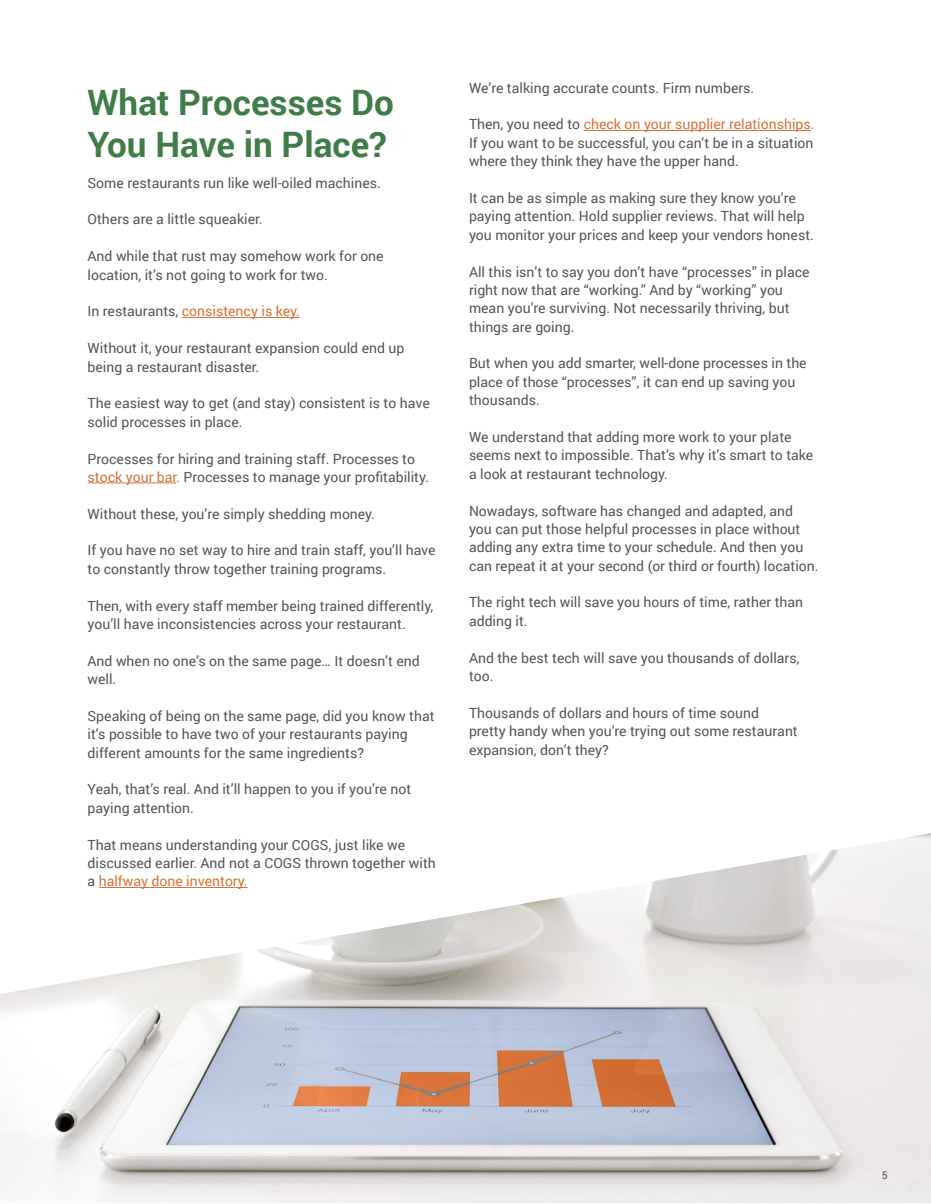
<style>
.page{position:relative;width:931px;height:1204px;background:#fff}
.page>*{position:absolute;margin:0;border:0;box-sizing:border-box;transform-origin:0 0}
.t1{font:700 35px/42px "Roboto";color:#3e7d47}
.t2{font:14px/18.4px "Roboto";color:#555}
.t3{font:14px "Roboto";color:#d87238}
.t4{font:10.5px "Roboto";color:#555}
.s1{color:#555}
.s2{color:#d87238}
</style>
<div class="page">
<img style="left:0;top:833px;width:930px;height:369px">
<hr style="left:182px;top:317px;width:118px;height:1px;background:#d87238">
<hr style="left:88px;top:482px;width:88px;height:1px;background:#d87238">
<hr style="left:99px;top:886px;width:148px;height:1px;background:#d87238">
<hr style="left:583px;top:130px;width:227px;height:1px;background:#d87238">
<h1 class="t1" style="left:88px;top:80px;width:307px">What Processes Do<br>You Have in Place?</h1>
<p class="t2" style="left:88px;top:173px;width:294px">Some restaurants run like well-oiled machines.</p>
<p class="t2" style="left:88px;top:210px;width:176px">Others are a little squeakier.</p>
<p class="t2" style="left:88px;top:246px;width:297px">And while that rust may somehow work for one location, it’s not going to work for two.</p>
<p class="t3" style="left:88px;top:301px;width:214px"><span class="s1">In restaurants,</span> consistency is key.</p>
<p class="t2" style="left:88px;top:338px;width:318px">Without it, your restaurant expansion could end up being a restaurant disaster.</p>
<p class="t2" style="left:88px;top:393px;width:343px">The easiest way to get (and stay) consistent is to have solid processes in place.</p>
<p class="t2" style="left:88px;top:448px;width:342px">Processes for hiring and training staff. Processes to <span class="s2">stock your bar.</span> Processes to manage your profitability.</p>
<p class="t2" style="left:88px;top:504px;width:289px">Without these, you’re simply shedding money.</p>
<p class="t2" style="left:88px;top:540px;width:349px">If you have no set way to hire and train staff, you’ll have to constantly throw together training programs.</p>
<p class="t2" style="left:88px;top:595px;width:347px">Then, with every staff member being trained differently, you’ll have inconsistencies across your restaurant.</p>
<p class="t2" style="left:88px;top:651px;width:333px">And when no one’s on the same page… It doesn’t end well.</p>
<p class="t2" style="left:88px;top:706px;width:348px">Speaking of being on the same page, did you know that it’s possible to have two of your restaurants paying different amounts for the same ingredients?</p>
<p class="t2" style="left:88px;top:779px;width:325px">Yeah, that’s real. And it’ll happen to you if you’re not paying attention.</p>
<p class="t2" style="left:88px;top:834px;width:349px">That means understanding your COGS, just like we discussed earlier. And not a COGS thrown together with a <span class="s2">halfway done inventory.</span></p>
<p class="t2" style="left:469px;top:78px;width:287px">We’re talking accurate counts. Firm numbers.</p>
<p class="t2" style="left:469px;top:115px;width:347px;text-align:justify">Then, you need to <span class="s2">check on your supplier relationships.<br></span>If you want to be successful, you can’t be in a situation where they think they have the upper hand.</p>
<p class="t2" style="left:469px;top:188px;width:346px">It can be as simple as making sure they know you’re paying attention. Hold supplier reviews. That will help you monitor your prices and keep your vendors honest.</p>
<p class="t2" style="left:469px;top:262px;width:342px">All this isn’t to say you don’t have “processes” in place right now that are “working.” And by “working” you mean you’re surviving. Not necessarily thriving, but things are going.</p>
<p class="t2" style="left:469px;top:353px;width:339px">But when you add smarter, well-done processes in the place of those “processes”, it can end up saving you thousands.</p>
<p class="t2" style="left:469px;top:427px;width:346px">We understand that adding more work to your plate seems next to impossible. That’s why it’s smart to take a look at restaurant technology.</p>
<p class="t2" style="left:469px;top:500px;width:351px">Nowadays, software has changed and adapted, and you can put those helpful processes in place without adding any extra time to your schedule. And then you can repeat it at your second (or third or fourth) location.</p>
<p class="t2" style="left:469px;top:592px;width:335px">The right tech will save you hours of time, rather than adding it.</p>
<p class="t2" style="left:469px;top:647px;width:332px">And the best tech will save you thousands of dollars, too.</p>
<p class="t2" style="left:469px;top:703px;width:330px">Thousands of dollars and hours of time sound pretty handy when you’re trying out some restaurant expansion, don’t they?</p>
<p class="t4" style="left:881px;top:1167px;width:7px">5</p>
</div>
